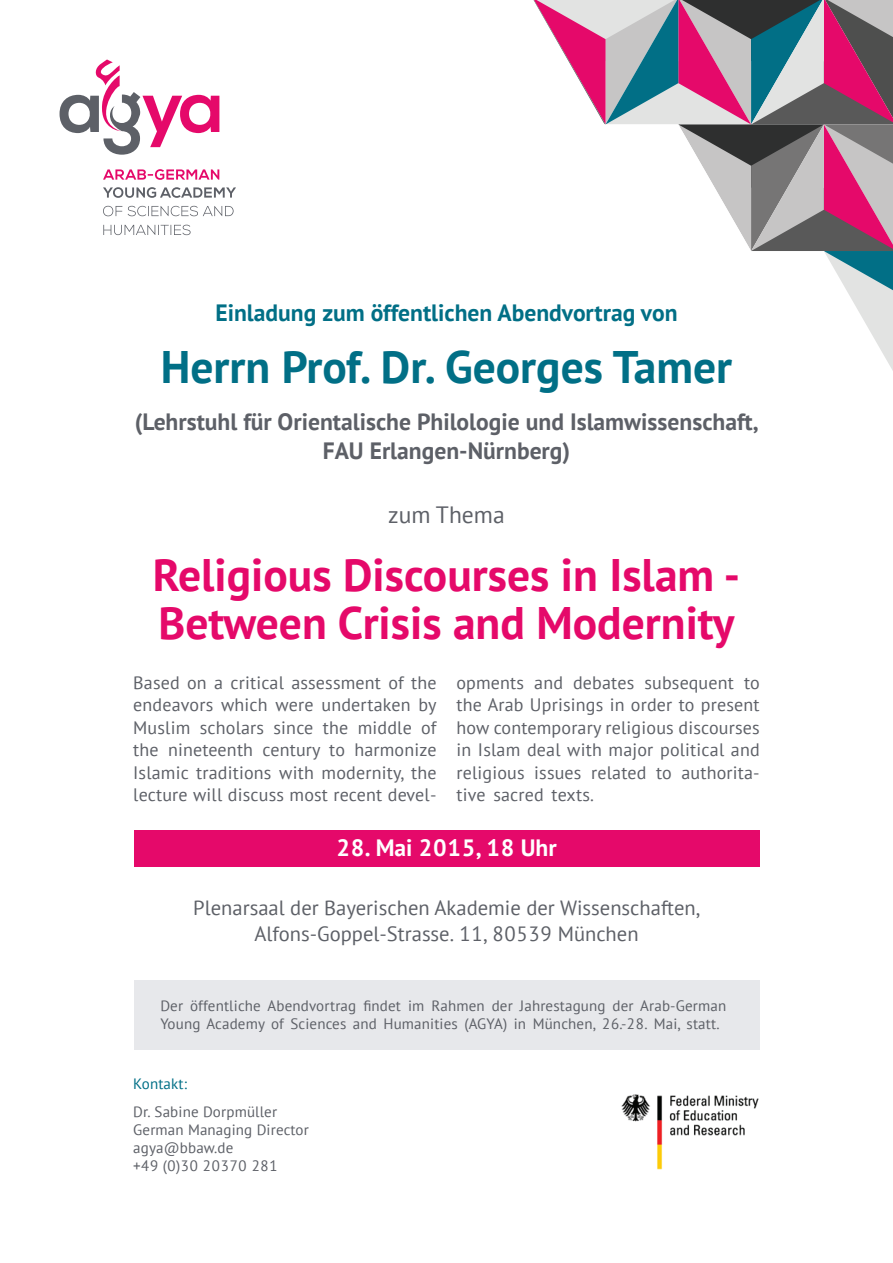
<style>
.page{position:relative;width:893px;height:1263px;background:#fff}
.page>*{position:absolute;margin:0;border:0;box-sizing:border-box;transform-origin:0 0}
.t1{font:700 45.45px/48px "PT Sans";color:#e5096a}
.t2{font:700 45.45px "PT Sans";color:#016f86}
.t3{font:700 23.55px/29.4px "PT Sans";color:#5d6067;text-align:center}
.t4{font:700 23.55px "PT Sans";color:#016f86}
.t5{font:700 23.55px "PT Sans";color:#fff}
.t6{font:23.55px "PT Sans";color:#5d6067}
.t7{font:20.55px/25.5px "PT Sans";color:#5d6067;text-align:center}
.t8{font:18px/22.5px "PT Sans";letter-spacing:.01em;color:#5d6067}
.t9{font:15px/18px "PT Sans";letter-spacing:.01em;color:#5d6067}
.t10{font:15px "PT Sans";letter-spacing:.01em;color:#016f86}
</style>
<div class="page">
<div style="left:134px;top:980px;width:625px;height:69px;background:#e7e8eb"></div>
<div style="left:134px;top:830px;width:625px;height:36px;background:#e5096a"></div>
<svg style="left:60px;top:59px;width:159px;height:96px"></svg>
<svg style="left:103px;top:187px;width:133px;height:11px"></svg>
<svg style="left:103px;top:169px;width:116px;height:11px"></svg>
<svg style="left:103px;top:206px;width:131px;height:30px"></svg>
<img style="left:621px;top:1094px;width:138px;height:76px">
<svg style="left:533px;top:0;width:360px;height:371px"></svg>
<h2 class="t4" style="left:215px;top:297px;width:464px">Einladung zum öffentlichen Abendvortrag von</h2>
<h1 class="t2" style="left:161px;top:337px;width:573px">Herrn Prof. Dr. Georges Tamer</h1>
<h2 class="t3" style="left:135px;top:406px;width:625px">(Lehrstuhl für Orientalische Philologie und Islamwissenschaft,<br>FAU Erlangen-Nürnberg(</h2>
<h2 class="t6" style="left:388px;top:499px;width:118px">zum Thema</h2>
<h1 class="t1" style="left:153px;top:550px;width:589px">Religious Discourses in Islam -<br>Between Crisis and Modernity</h1>
<p class="t8" style="left:133px;top:670px;width:305px;text-align:right">Based on a critical assessment of the endeavors which were undertaken by of</p>
<p class="t8" style="left:133px;top:715px;width:59px">Muslim</p>
<p class="t8" style="left:274px;top:715px;width:41px">since</p>
<p class="t8" style="left:358px;top:715px;width:56px">middle</p>
<p class="t8" style="left:200px;top:715px;width:66px">scholars</p>
<p class="t8" style="left:323px;top:715px;width:27px">the</p>
<p class="t8" style="left:168px;top:738px;width:87px">nineteenth</p>
<p class="t8" style="left:354px;top:738px;width:84px">harmonize</p>
<p class="t8" style="left:133px;top:738px;width:305px">the<br>Islamic traditions with modernity, the</p>
<p class="t8" style="left:262px;top:738px;width:60px">century</p>
<p class="t8" style="left:329px;top:738px;width:17px">to</p>
<p class="t8" style="left:133px;top:783px;width:305px">lecture will discuss most recent devel-</p>
<p class="t8" style="left:534px;top:670px;width:30px">and</p>
<p class="t8" style="left:573px;top:670px;width:63px">debates</p>
<p class="t8" style="left:644px;top:670px;width:91px">subsequent</p>
<p class="t8" style="left:456px;top:670px;width:305px">opments<br>the Arab Uprisings in order to present how contemporary religious discourses in Islam deal with major political and</p>
<p class="t8" style="left:456px;top:783px;width:139px">tive sacred texts.</p>
<p class="t8" style="left:744px;top:670px;width:17px">to</p>
<p class="t8" style="left:456px;top:760px;width:70px">religious</p>
<p class="t8" style="left:534px;top:760px;width:49px">issues</p>
<p class="t8" style="left:681px;top:760px;width:80px">authorita-</p>
<p class="t8" style="left:591px;top:760px;width:57px">related</p>
<p class="t8" style="left:656px;top:760px;width:17px">to</p>
<h2 class="t5" style="left:336px;top:832px;width:222px">28. Mai 2015, 18 Uhr</h2>
<p class="t7" style="left:193px;top:895px;width:508px">Plenarsaal der Bayerischen Akademie der Wissenschaften,<br>Alfons-Goppel-Strasse. 11, 80539 München</p>
<p class="t9" style="left:190px;top:996px;width:168px">öffentliche Abendvortrag</p>
<p class="t9" style="left:160px;top:996px;width:24px">Der</p>
<p class="t9" style="left:363px;top:996px;width:39px">findet</p>
<p class="t9" style="left:408px;top:996px;width:18px">im</p>
<p class="t9" style="left:431px;top:996px;width:55px">Rahmen</p>
<p class="t9" style="left:492px;top:996px;width:23px">der</p>
<p class="t9" style="left:520px;top:996px;width:87px">Jahrestagung</p>
<p class="t9" style="left:613px;top:996px;width:115px">der Arab-German</p>
<p class="t9" style="left:160px;top:1014px;width:561px">Young Academy of Sciences and Humanities (AGYA) in München, 26.-28. Mai, statt.</p>
<p class="t10" style="left:133px;top:1074px;width:56px">Kontakt:</p>
<p class="t9" style="left:133px;top:1102px;width:177px">Dr. Sabine Dorpmüller<br>German Managing Director agya@bbaw.de<br>+49 (0) 30 20370 281</p>
</div>
